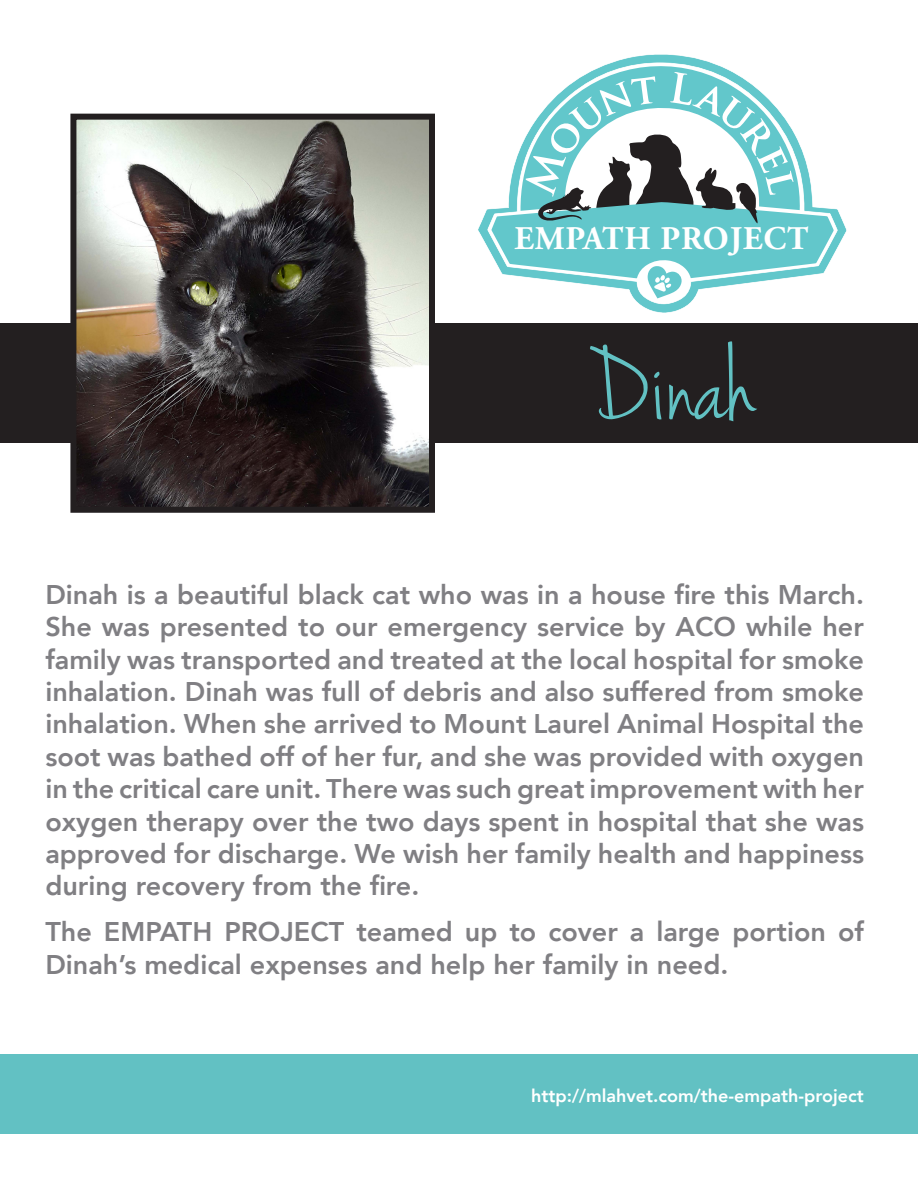
<style>
.page{position:relative;width:918px;height:1188px;background:#fff}
.page>*{position:absolute;margin:0;border:0;box-sizing:border-box;transform-origin:0 0}
.t1{font:108px "Jenna Sue";color:#62c1c3}
.t2{font:700 33px "Adobe Garamond Pro";letter-spacing:.025em;color:#fff}
.Paragraph_Style_1{font:800 27px/32.4px "Avenir";color:#807f83;text-align:justify}
.t3{font:800 18px "Avenir";color:#fff}
</style>
<div class="page">
<div style="left:0;top:1054px;width:918px;height:80px;background:#62c1c3"></div>
<div style="left:0;top:323px;width:918px;height:120px;background:#231f20"></div>
<img style="left:77px;top:121px;width:351px;height:385px">
<div style="left:70px;top:114px;width:365px;height:399px;border:6px solid #231f20"></div>
<svg style="left:478px;top:55px;width:368px;height:257px"></svg>
<svg style="left:492px;top:56px;width:342px;height:242px"></svg>
<p class="t2" style="left:514px;top:220px;width:296px">EMPATH PROJECT</p>
<p class="t1" style="left:587px;top:326px;width:171px">Dinah</p>
<p class="Paragraph_Style_1" style="left:45px;top:578px;width:820px">Dinah is a beautiful black cat who was in a house fire this March.<br>She was presented to our emergency service by ACO while her family was transported and treated at the local hospital for smoke inhalation. Dinah was full of debris and also suffered from smoke inhalation. When she arrived to Mount Laurel Animal Hospital the soot was bathed off of her fur, and she was provided with oxygen in the critical care unit. There was such great improvement with her oxygen therapy over the two days spent in hospital that she was approved for discharge. We wish her family health and happiness during recovery from the fire.</p>
<p class="Paragraph_Style_1" style="left:45px;top:916px;width:820px">The EMPATH PROJECT teamed up to cover a large portion of<br>Dinah’s medical expenses and help her family in need.</p>
<p class="t3" style="left:531px;top:1081px;width:334px">http://mlahvet.com/the-empath-project</p>
</div>
